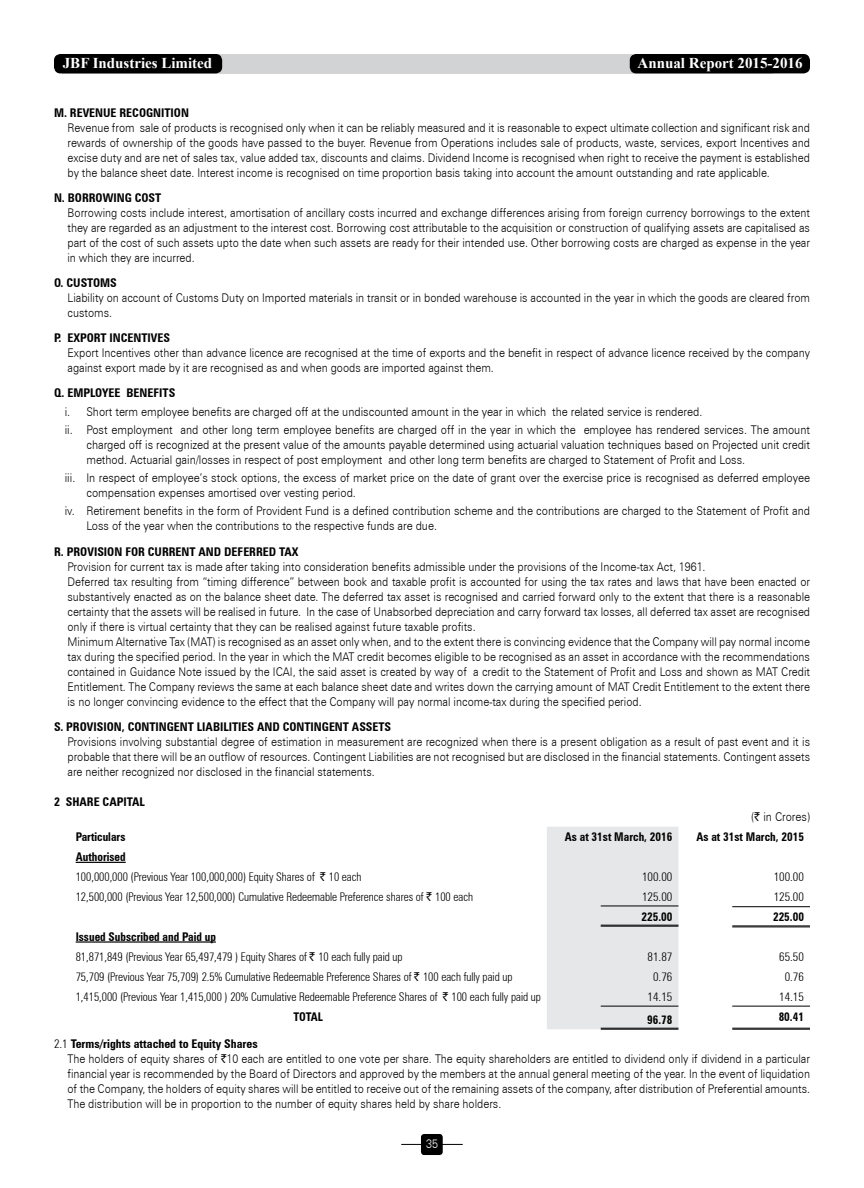
<style>
.page{position:relative;width:864px;height:1188px;background:#fff}
.page>*{position:absolute;margin:0;border:0;box-sizing:border-box;transform-origin:0 0}
.t1{font:700 15px "Times New Roman";color:#fff}
.t2{font:300 12px/15px "Zurich BT";color:#000;scale:.89 1}
.t3{font:300 12px/15px "Zurich BT";color:#000;scale:.9 1}
.t4{font:300 condensed 12px/20px "Zurich BT";color:#000;scale:.95 1}
.t5{font:700 condensed 12px "Zurich BT";color:#000}
.t6{font:700 condensed 12px "Zurich BT";color:#000;scale:.95 1}
.t7{font:300 condensed 12px "Zurich BT";color:#000}
.t8{font:300 12px "Zurich BT";color:#fff;scale:.9 1}
.s1{font-family:"Rupee Foradian";font-weight:400}
.s2{font-weight:700}
.s3{font-family:"Rupee Foradian";font-weight:400;font-stretch:normal}
.s4{font-stretch:condensed}
.s5{font-weight:700;font-stretch:condensed}
</style>
<div class="page">
<div style="left:62px;top:54px;width:711px;height:19px;background:#d1d3d4"></div>
<div style="left:630px;top:54px;width:180px;height:19px;background:#000;border-radius:6px"></div>
<div style="left:54px;top:54px;width:168px;height:19px;background:#000;border-radius:6px"></div>
<div style="left:421px;top:1134px;width:22px;height:21px;background:#000;border-radius:3px"></div>
<hr style="left:401px;top:1144px;width:62px;height:1px;background:#000">
<div style="left:547px;top:827px;width:131px;height:202px;background:#e6e7e8"></div>
<hr style="left:76px;top:862px;width:50px;height:1px;background:#000">
<hr style="left:76px;top:941px;width:140px;height:2px;background:#000">
<hr style="left:601px;top:906px;width:77px;height:1px;background:#000">
<hr style="left:601px;top:1006px;width:77px;height:1px;background:#000">
<hr style="left:732px;top:906px;width:78px;height:1px;background:#000">
<hr style="left:732px;top:1006px;width:78px;height:1px;background:#000">
<hr style="left:601px;top:925px;width:77px;height:1px;background:#000">
<hr style="left:601px;top:926px;width:77px;height:1px;background:#000">
<hr style="left:601px;top:1028px;width:77px;height:1px;background:#000">
<hr style="left:601px;top:1029px;width:77px;height:1px;background:#000">
<hr style="left:732px;top:926px;width:78px;height:1px;background:#000">
<hr style="left:732px;top:927px;width:78px;height:1px;background:#000">
<hr style="left:732px;top:1028px;width:78px;height:1px;background:#000">
<hr style="left:732px;top:1029px;width:78px;height:1px;background:#000">
<p class="t1" style="left:63px;top:53px;width:151px">JBF Industries Limited</p>
<p class="t1" style="left:638px;top:53px;width:166px">Annual Report 2015-2016</p>
<p class="t5" style="left:54px;top:105px;width:43px">M. REVENUE</p>
<p class="t5" style="left:120px;top:105px;width:41px">RECOGNITION</p>
<p class="t2" style="left:68px;top:120px;width:836px;text-align:justify">Revenue from sale of products is recognised only when it can be reliably measured and it is reasonable to expect ultimate collection and significant risk and rewards of ownership of the goods have passed to the buyer. Revenue from Operations includes sale of products, waste, services, export Incentives and excise duty and are net of sales tax, value added tax, discounts and claims. Dividend Income is recognised when right to receive the payment is established by the balance sheet date. Interest income is recognised on time proportion basis taking into account the amount outstanding and rate applicable.</p>
<p class="t5" style="left:54px;top:190px;width:50px">N. BORROWIN</p>
<p class="t5" style="left:125px;top:190px;width:38px">G COST</p>
<p class="t2" style="left:68px;top:205px;width:836px;text-align:justify">Borrowing costs include interest, amortisation of ancillary costs incurred and exchange differences arising from foreign currency borrowings to the extent they are regarded as an adjustment to the interest cost. Borrowing cost attributable to the acquisition or construction of qualifying assets are capitalised as part of the cost of such assets upto the date when such assets are ready for their intended use. Other borrowing costs are charged as expense in the year in which they are incurred.</p>
<p class="t5" style="left:54px;top:275px;width:64px">O. CUSTOMS</p>
<p class="t2" style="left:68px;top:290px;width:836px">Liability on account of Customs Duty on Imported materials in transit or in bonded warehouse is accounted in the year in which the goods are cleared from customs.</p>
<p class="t5" style="left:54px;top:331px;width:63px">P. EXPO RT INCENTI</p>
<p class="t5" style="left:151px;top:331px;width:21px">VES</p>
<p class="t2" style="left:68px;top:345px;width:836px">Export Incentives other than advance licence are recognised at the time of exports and the benefit in respect of advance licence received by the company against export made by it are recognised as and when goods are imported against them.</p>
<p class="t5" style="left:54px;top:386px;width:123px">Q. EMPLOYEE BENEFITS</p>
<p class="t3" style="left:65px;top:402px;width:830px;line-height:18.3px">i. Short term employee benefits are charged off at the undiscounted amount in the year in which the related service is rendered.<br>ii. Post employment and other long term employee benefits are charged off in the year in which the employee has rendered services. The amount</p>
<p class="t3" style="left:86px;top:437px;width:806px">charged off is recognized at the present value of the amounts payable determined using actuarial valuation techniques based on Projected unit credit method. Actuarial gain/losses in respect of post employment and other long term benefits are charged to Statement of Profit and Loss.</p>
<p class="t3" style="left:86px;top:470px;width:806px;text-indent:-22px">iii. In respect of employee’s stock options, the excess of market price on the date of grant over the exercise price is recognised as deferred employee compensation expenses amortised over vesting period.</p>
<p class="t3" style="left:86px;top:503px;width:806px;text-indent:-22px">iv. Retirement benefits in the form of Provident Fund is a defined contribution scheme and the contributions are charged to the Statement of Profit and<br>Loss of the year when the contributions to the respective funds are due.</p>
<p class="t5" style="left:54px;top:544px;width:57px">R. PROVISION</p>
<p class="t5" style="left:125px;top:544px;width:58px">FOR CU RRENT</p>
<p class="t5" style="left:199px;top:544px;width:102px">AND DEFERRED TAX</p>
<p class="t2" style="left:68px;top:559px;width:836px">Provision for current tax is made after taking into consideration benefits admissible under the provisions of the Income-tax Act, 1961.<br>Deferred tax resulting from “timing difference” between book and taxable profit is accounted for using the tax rates and laws that have been enacted or substantively enacted as on the balance sheet date. The deferred tax asset is recognised and carried forward only to the extent that there is a reasonable certainty that the assets will be realised in future. In the case of Unabsorbed depreciation and carry forward tax losses, all deferred tax asset are recognised only if there is virtual certainty that they can be realised against future taxable profits.<br>Minimum Alternative Tax (MAT) is recognised as an asset only when, and to the extent there is convincing evidence that the Company will pay normal income tax during the specified period. In the year in which the MAT credit becomes eligible to be recognised as an asset in accordance with the recommendations contained in Guidance Note issued by the ICAI, the said asset is created by way of a credit to the Statement of Profit and Loss and shown as MAT Credit Entitlement. The Company reviews the same at each balance sheet date and writes down the carrying amount of MAT Credit Entitlement to the extent there is no longer convincing evidence to the effect that the Company will pay normal income-tax during the specified period.</p>
<p class="t5" style="left:54px;top:719px;width:82px">S. PROVISION, CONTIN</p>
<p class="t5" style="left:167px;top:719px;width:15px">GENT</p>
<p class="t5" style="left:197px;top:719px;width:29px">LIABILITIE</p>
<p class="t5" style="left:248px;top:719px;width:43px">S AND CONTIN</p>
<p class="t5" style="left:322px;top:719px;width:15px">GENT</p>
<p class="t5" style="left:352px;top:719px;width:41px">ASSETS</p>
<p class="t2" style="left:68px;top:734px;width:836px;text-align:justify">Provisions involving substantial degree of estimation in measurement are recognized when there is a present obligation as a result of past event and it is probable that there will be an outflow of resources. Contingent Liabilities are not recognised but are disclosed in the financial statements. Contingent assets are neither recognized nor disclosed in the financial statements.</p>
<p class="t5" style="left:54px;top:795px;width:91px">2 SHARE CAPITAL</p>
<p class="t3" style="left:752px;top:809px;width:66px">(<span class="s1">`</span> in Crores)</p>
<p class="t6" style="left:76px;top:830px;width:54px">Particulars</p>
<p class="t6" style="left:565px;top:830px;width:115px">As at 31st March, 2016</p>
<p class="t6" style="left:696px;top:830px;width:115px">As at 31st March, 2015</p>
<p class="t4" style="left:76px;top:847px;width:302px"><span class="s2">Authorised<br></span>100,000,000 (Previous Year 100,000,000) Equity Shares of <span class="s3">`</span> 10 each</p>
<p class="t7" style="left:642px;top:870px;width:32px">100.00</p>
<p class="t7" style="left:774px;top:870px;width:32px">100.00</p>
<p class="t4" style="left:76px;top:887px;width:420px">12,500,000 (Previous Year 12,500,000) Cumulative Redeemable Preference shares of <span class="s3">`</span> 100 each</p>
<p class="t7" style="left:642px;top:889px;width:32px">125.00</p>
<p class="t7" style="left:774px;top:889px;width:32px">125.00</p>
<p class="t6" style="left:641px;top:909px;width:34px">225.00</p>
<p class="t6" style="left:773px;top:909px;width:34px">225.00</p>
<p class="t4" style="left:76px;top:926px;width:346px"><span class="s2">Issued Subscribed and Paid up<br></span>81,871,849 (Previous Year 65,497,479 ) Equity Shares of <span class="s3">`</span> 10 each fully paid up</p>
<p class="t7" style="left:648px;top:949px;width:26px">81.87</p>
<p class="t7" style="left:779px;top:949px;width:26px">65.50</p>
<p class="t4" style="left:76px;top:966px;width:461px">75,709 (Previous Year 75,709) 2.5% Cumulative Redeemable Preference Shares of <span class="s3">`</span> 100 each fully paid up</p>
<p class="t7" style="left:653px;top:969px;width:21px">0.76</p>
<p class="t7" style="left:785px;top:969px;width:21px">0.76</p>
<p class="t4" style="left:76px;top:986px;width:491px">1,415,000 (Previous Year 1,415,000 ) 20% Cumulative Redeemable Preference Shares of <span class="s3">`</span> 100 each fully paid up</p>
<p class="t7" style="left:648px;top:989px;width:26px">14.15</p>
<p class="t7" style="left:779px;top:989px;width:26px">14.15</p>
<p class="t6" style="left:294px;top:1009px;width:31px">TOTAL</p>
<p class="t6" style="left:647px;top:1012px;width:28px">96.78</p>
<p class="t6" style="left:779px;top:1009px;width:28px">80.41</p>
<p class="t2" style="left:68px;top:1037px;width:836px;text-indent:-14px"><span class="s4">2.1</span> <span class="s5">Terms/rights attached to Equity Shares<br></span>The holders of equity shares of <span class="s1">`</span>10 each are entitled to one vote per share. The equity shareholders are entitled to dividend only if dividend in a particular financial year is recommended by the Board of Directors and approved by the members at the annual general meeting of the year. In the event of liquidation of the Company, the holders of equity shares will be entitled to receive out of the remaining assets of the company, after distribution of Preferential amounts.<br>The distribution will be in proportion to the number of equity shares held by share holders.</p>
<p class="t8" style="left:426px;top:1137px;width:15px">35</p>
</div>
